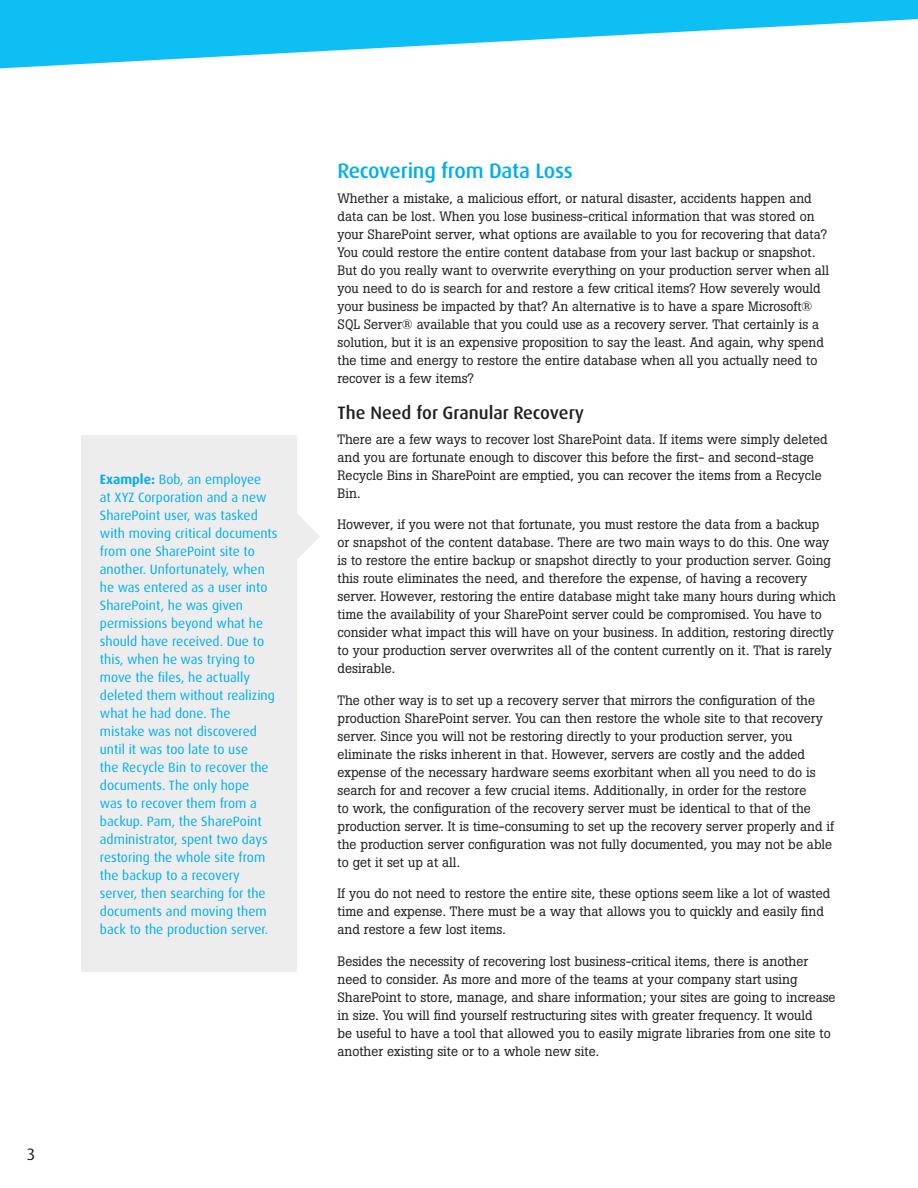
<style>
.page{position:relative;width:918px;height:1188px;background:#fff}
.page>*{position:absolute;margin:0;border:0;box-sizing:border-box;transform-origin:0 0}
.t1{font:500 21px "Dax OT";letter-spacing:-.01em;color:#00aeef}
.t2{font:500 18px "Dax OT";color:#231f20}
.t3{font:16.5px "Dax OT";color:#231f20}
.t4{font:13.5px/18px "Boton BQ";color:#231f20}
.t5{font:13.5px/18px "Dax OT";color:#00aeef}
.s1{font-weight:700}
</style>
<div class="page">
<svg style="left:0;top:0;width:918px;height:69px;fill:#0dbff2"></svg>
<svg style="left:297px;top:514px;width:23px;height:45px"></svg>
<div style="left:81px;top:435px;width:216px;height:537px;background:#ededee"></div>
<p class="t3" style="left:27px;top:1144px;width:9px">3</p>
<p class="t5" style="left:100px;top:470px;width:179px"><span class="s1">Example:</span> Bob, an employee<br>at XYZ Corporation and a new<br>SharePoint user, was tasked with moving critical documents from one SharePoint site to another. Unfortunately, when he was entered as a user into<br>SharePoint, he was given permissions beyond what he should have received. Due to this, when he was trying to move the files, he actually deleted them without realizing what he had done. The mistake was not discovered until it was too late to use<br>the Recycle Bin to recover the documents. The only hope<br>was to recover them from a backup. Pam, the SharePoint administrator, spent two days restoring the whole site from the backup to a recovery server, then searching for the documents and moving them back to the production server.</p>
<h1 class="t1" style="left:338px;top:158px;width:237px">Recovering from Data Loss</h1>
<p class="t4" style="left:338px;top:189px;width:493px">Whether a mistake, a malicious effort, or natural disaster, accidents happen and data can be lost. When you lose business-critical information that was stored on your SharePoint server, what options are available to you for recovering that data?<br>You could restore the entire content database from your last backup or snapshot.<br>But do you really want to overwrite everything on your production server when all you need to do is search for and restore a few critical items? How severely would your business be impacted by that? An alternative is to have a spare Microsoft® SQL Server® available that you could use as a recovery server. That certainly is a solution, but it is an expensive proposition to say the least. And again, why spend the time and energy to restore the entire database when all you actually need to recover is a few items?</p>
<h2 class="t2" style="left:338px;top:402px;width:248px">The Need for Granular Recovery</h2>
<p class="t4" style="left:338px;top:430px;width:492px">There are a few ways to recover lost SharePoint data. If items were simply deleted and you are fortunate enough to discover this before the first- and second-stage Recycle Bins in SharePoint are emptied, you can recover the items from a Recycle Bin.</p>
<p class="t4" style="left:338px;top:516px;width:500px">However, if you were not that fortunate, you must restore the data from a backup<br>or snapshot of the content database. There are two main ways to do this. One way is to restore the entire backup or snapshot directly to your production server. Going this route eliminates the need, and therefore the expense, of having a recovery server. However, restoring the entire database might take many hours during which time the availability of your SharePoint server could be compromised. You have to consider what impact this will have on your business. In addition, restoring directly to your production server overwrites all of the content currently on it. That is rarely desirable.</p>
<p class="t4" style="left:338px;top:691px;width:498px">The other way is to set up a recovery server that mirrors the configuration of the production SharePoint server. You can then restore the whole site to that recovery server. Since you will not be restoring directly to your production server, you eliminate the risks inherent in that. However, servers are costly and the added expense of the necessary hardware seems exorbitant when all you need to do is search for and recover a few crucial items. Additionally, in order for the restore<br>to work, the configuration of the recovery server must be identical to that of the production server. It is time-consuming to set up the recovery server properly and if the production server configuration was not fully documented, you may not be able to get it set up at all.</p>
<p class="t4" style="left:338px;top:885px;width:494px">If you do not need to restore the entire site, these options seem like a lot of wasted time and expense. There must be a way that allows you to quickly and easily find and restore a few lost items.</p>
<p class="t4" style="left:338px;top:952px;width:500px">Besides the necessity of recovering lost business-critical items, there is another need to consider. As more and more of the teams at your company start using SharePoint to store, manage, and share information; your sites are going to increase in size. You will find yourself restructuring sites with greater frequency. It would<br>be useful to have a tool that allowed you to easily migrate libraries from one site to another existing site or to a whole new site.</p>
</div>
